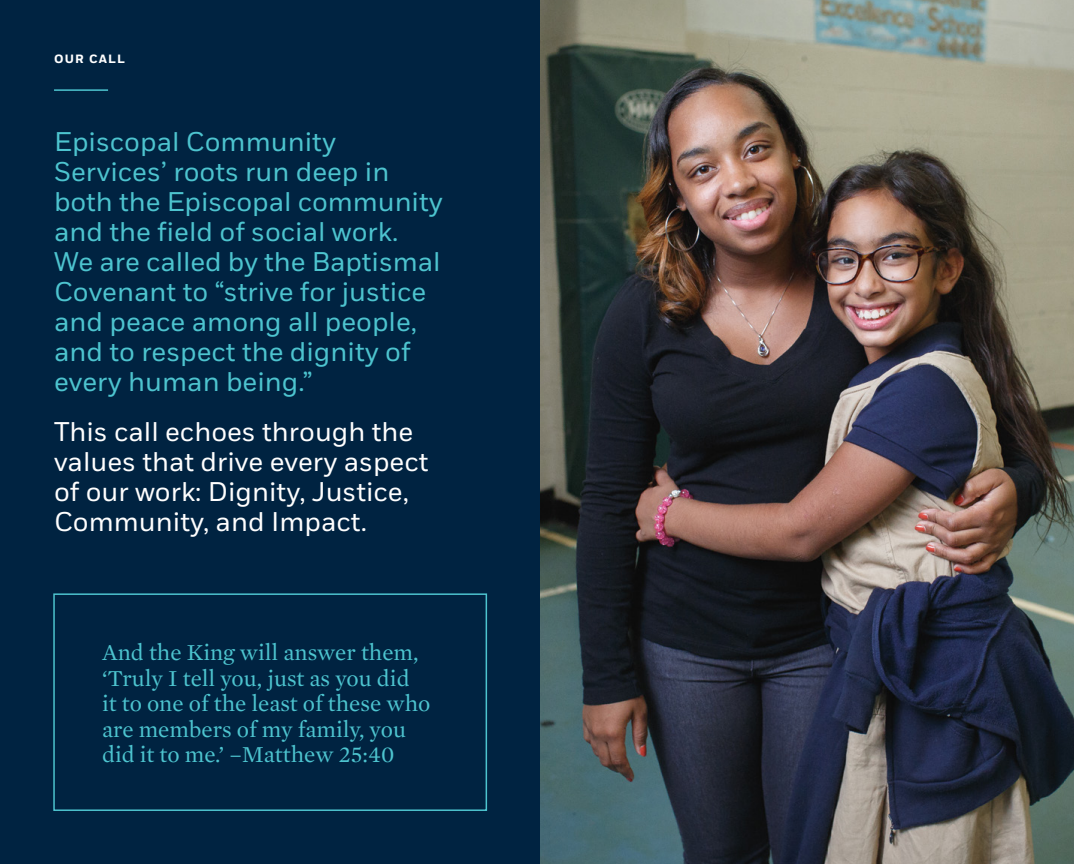
<style>
.page{position:relative;width:1074px;height:864px;background:#fff}
.page>*{position:absolute;margin:0;border:0;box-sizing:border-box;transform-origin:0 0}
.t1{font:27px/30px "Fort";color:#4dc4cf}
.t2{font:27px/30px "Fort";color:#fff}
.t3{font:23.25px/25.5px "Mercury Text G1 Roman";color:#4dc4cf}
.t4{font:700 12px "Fort";letter-spacing:.1em;color:#fff}
</style>
<div class="page">
<div style="left:0;top:0;width:540px;height:864px;background:#002341"></div>
<hr style="left:54px;top:89px;width:54px;height:2px;background:#4dc4cf">
<div style="left:53px;top:593px;width:434px;height:218px;border:2px solid #4dc4cf"></div>
<img style="left:540px;top:0;width:533px;height:864px">
<p class="t4" style="left:54px;top:51px;width:72px">OUR CALL</p>
<p class="t1" style="left:54px;top:127px;width:390px">Episcopal Community<br>Services’ roots run deep in both the Episcopal community and the field of social work.<br>We are called by the Baptismal<br>Covenant to “strive for justice and peace among all people, and to respect the dignity of every human being.”</p>
<p class="t2" style="left:54px;top:417px;width:376px">This call echoes through the values that drive every aspect of our work: Dignity, Justice,<br>Community, and Impact.</p>
<p class="t3" style="left:102px;top:640px;width:330px">And the King will answer them, ‘Truly I tell you, just as you did<br>it to one of the least of these who are members of my family, you did it to me.’ –Matthew 25:40</p>
</div>
